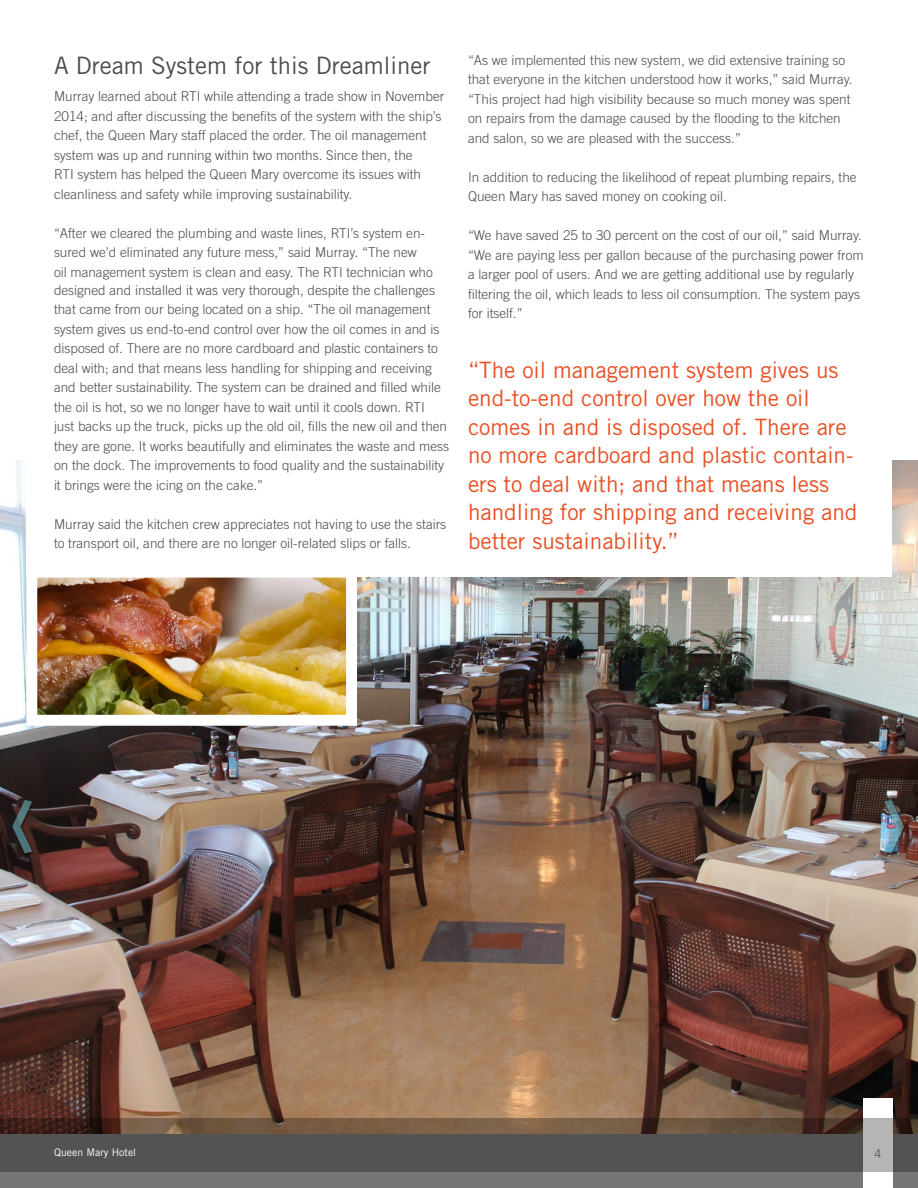
<style>
.page{position:relative;width:918px;height:1188px;background:#fff}
.page>*{position:absolute;margin:0;border:0;box-sizing:border-box;transform-origin:0 0}
.t1{font:24px "Trade Gothic";color:#4b4c4d}
.t2{font:22.5px/28.5px "Trade Gothic";color:#e84f23}
.t3{font:300 13.5px/19.5px "Trade Gothic";color:#4b4c4d}
.t4{font:300 12px "Trade Gothic";color:#4b4c4d}
.t5{font:10.5px "Trade Gothic";color:#fff}
</style>
<div class="page">
<img style="left:0;top:460px;width:918px;height:658px">
<div style="left:26px;top:423px;width:866px;height:154px;background:#fff"></div>
<div style="left:0;top:1134px;width:918px;height:54px;background:#757575"></div>
<div style="left:863px;top:1098px;width:29px;height:90px;background:#fff"></div>
<svg style="left:0;top:1118px;width:918px;height:54px;fill:#535353"></svg>
<img style="left:38px;top:579px;width:307px;height:135px">
<div style="left:26px;top:567px;width:331px;height:159px;border:11px solid #fff"></div>
<p class="t1" style="left:54px;top:51px;width:378px">A Dream System for this Dreamliner</p>
<p class="t3" style="left:54px;top:86px;width:392px">Murray learned about RTI while attending a trade show in November 2014; and after discussing the benefits of the system with the ship’s chef, the Queen Mary staff placed the order. The oil management system was up and running within two months. Since then, the<br>RTI system has helped the Queen Mary overcome its issues with cleanliness and safety while improving sustainability.</p>
<p class="t3" style="left:54px;top:223px;width:380px">“After we cleared the plumbing and waste lines, RTI’s system en&shy;sured we’d eliminated any future mess,” said Murray. “The new oil management system is clean and easy. The RTI technician who</p>
<p class="t3" style="left:54px;top:280px;width:397px">designed and installed it was very thorough, despite the challenges that came from our being located on a ship. “The oil management system gives us end-to-end control over how the oil comes in and is disposed of. There are no more cardboard and plastic containers to deal with; and that means less handling for shipping and receiving and better sustainability. The system can be drained and filled while the oil is hot, so we no longer have to wait until it cools down. RTI<br>just backs up the truck, picks up the old oil, fills the new oil and then they are gone. It works beautifully and eliminates the waste and mess on the dock. The improvements to food quality and the sustainability it brings were the icing on the cake.”</p>
<p class="t3" style="left:54px;top:514px;width:394px">Murray said the kitchen crew appreciates not having to use the stairs to transport oil, and there are no longer oil-related slips or falls.</p>
<p class="t3" style="left:468px;top:50px;width:386px">“As we implemented this new system, we did extensive training so that everyone in the kitchen understood how it works,” said Murray. “This project had high visibility because so much money was spent on repairs from the damage caused by the flooding to the kitchen and salon, so we are pleased with the success.”</p>
<p class="t3" style="left:468px;top:167px;width:390px">In addition to reducing the likelihood of repeat plumbing repairs, the<br>Queen Mary has saved money on cooking oil.</p>
<p class="t3" style="left:468px;top:225px;width:397px">“We have saved 25 to 30 percent on the cost of our oil,” said Murray. “We are paying less per gallon because of the purchasing power from a larger pool of users. And we are getting additional use by regularly filtering the oil, which leads to less oil consumption. The system pays for itself.”</p>
<p class="t2" style="left:468px;top:355px;width:391px">“The oil management system gives us end-to-end control over how the oil comes in and is disposed of. There are no more cardboard and plastic contain&shy;ers to deal with; and that means less handling for shipping and receiving and better sustainability.”</p>
<p class="t5" style="left:54px;top:1146px;width:84px">Queen Mary Hotel</p>
<p class="t4" style="left:874px;top:1146px;width:8px">4</p>
</div>
